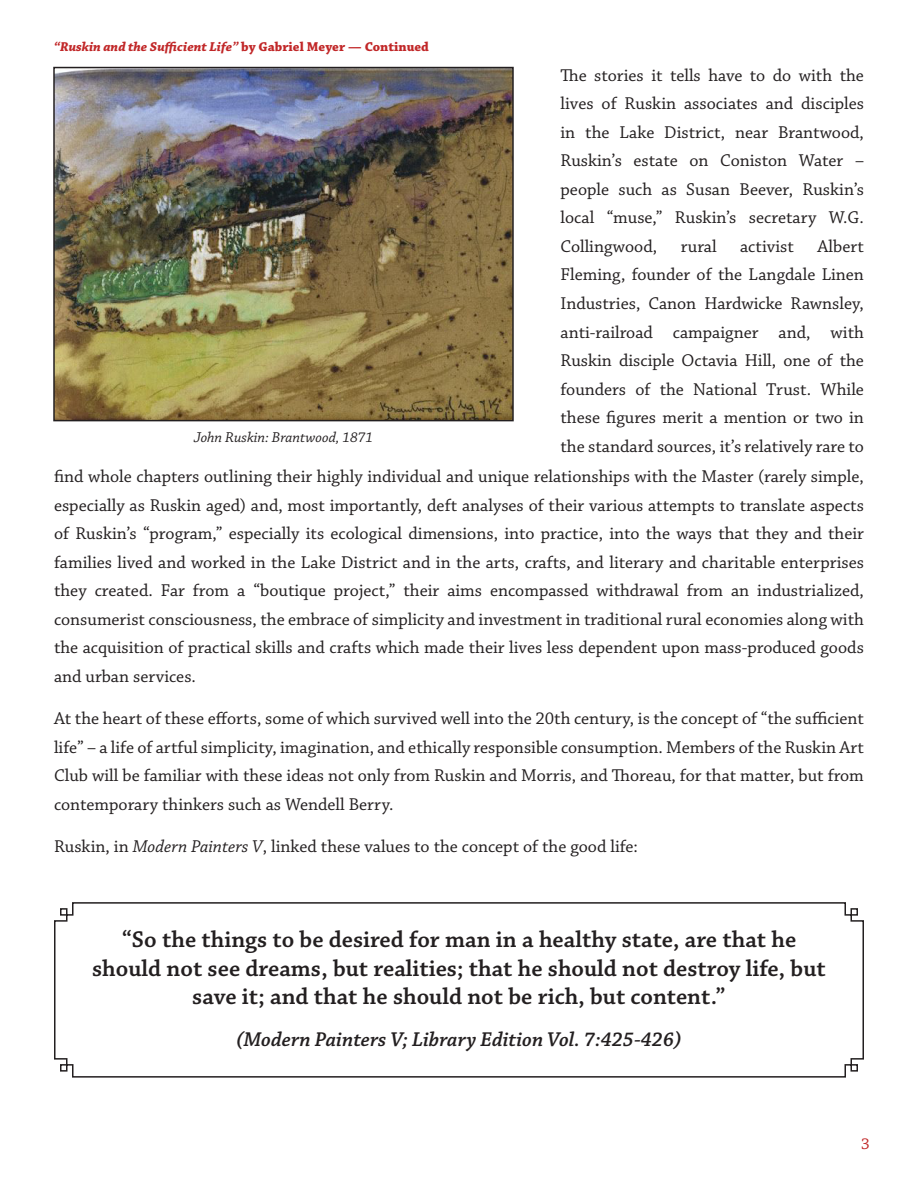
<style>
.page{position:relative;width:918px;height:1182px;background:#fff}
.page>*{position:absolute;margin:0;border:0;box-sizing:border-box;transform-origin:0 0}
.t1{font:600 24px/28.5px "Chaparral Pro";color:#231f20;text-align:center}
.t2{font:italic 600 21px "Chaparral Pro";color:#231f20}
.t3{font:18px/28.5px "Chaparral Pro";color:#231f20;text-align:justify}
.t4{font:16.5px "Chaparral Pro";color:#c12728}
.t5{font:italic 15px "Chaparral Pro";color:#231f20}
.t6{font:italic 700 13.5px "Chaparral Pro";color:#c12728}
.s1{font-style:normal}
.s2{font-style:italic}
</style>
<div class="page">
<img style="left:56px;top:70px;width:455px;height:348px">
<div style="left:53px;top:67px;width:461px;height:354px;border:2px solid #231f20"></div>
<svg style="left:54px;top:902px;width:810px;height:176px"></svg>
<p class="t6" style="left:54px;top:38px;width:376px">“Ruskin and the Sufficient Life” <span class="s1">by Gabriel Meyer — Continued</span></p>
<p class="t3" style="left:561px;top:62px;width:305px">The stories it tells have to do with the lives of Ruskin associates and disciples in the Lake District, near Brantwood, Ruskin’s estate on Coniston Water – people such as Susan Beever, Ruskin’s local “muse,” Ruskin’s secretary W.G.<br>Collingwood,</p>
<p class="t3" style="left:561px;top:233px;width:305px;text-indent:257px">Albert Fleming, founder of the Langdale Linen Industries, Canon Hardwicke Rawnsley, anti-railroad campaigner and, with Ruskin disciple Octavia Hill, one of the founders of the National Trust. While these figures merit a mention or two in the standard sources, it’s relatively rare to</p>
<p class="t3" style="left:54px;top:463px;width:812px">find whole chapters outlining their highly individual and unique relationships with the Master (rarely simple, especially as Ruskin aged) and, most importantly, deft analyses of their various attempts to translate aspects of Ruskin’s “program,” especially its ecological dimensions, into practice, into the ways that they and their families lived and worked in the Lake District and in the arts, crafts, and literary and charitable enterprises they created. Far from a “boutique project,” their aims encompassed withdrawal from an industrialized, consumerist consciousness, the embrace of simplicity and investment in traditional rural economies along with the acquisition of practical skills and crafts which made their lives less dependent upon mass-produced goods and urban services.</p>
<p class="t3" style="left:54px;top:704px;width:812px">At the heart of these efforts, some of which survived well into the 20th century, is the concept of “the sufficient life” – a life of artful simplicity, imagination, and ethically responsible consumption. Members of the Ruskin Art Club will be familiar with these ideas not only from Ruskin and Morris, and Thoreau, for that matter, but from contemporary thinkers such as Wendell Berry.</p>
<p class="t3" style="left:54px;top:832px;width:585px">Ruskin, in <span class="s2">Modern Painters V</span>, linked these values to the concept of the good life:</p>
<p class="t3" style="left:681px;top:233px;width:37px">rural</p>
<p class="t3" style="left:740px;top:233px;width:55px">activist</p>
<p class="t5" style="left:194px;top:429px;width:181px">John Ruskin: Brantwood, 1871</p>
<p class="t1" style="left:92px;top:926px;width:735px">“So the things to be desired for man in a healthy state, are that he should not see dreams, but realities; that he should not destroy life, but save it; and that he should not be rich, but content.”</p>
<p class="t2" style="left:236px;top:1027px;width:447px">(Modern Painters V; Library Edition Vol. 7:425-426)</p>
<p class="t4" style="left:861px;top:1134px;width:10px">3</p>
</div>
